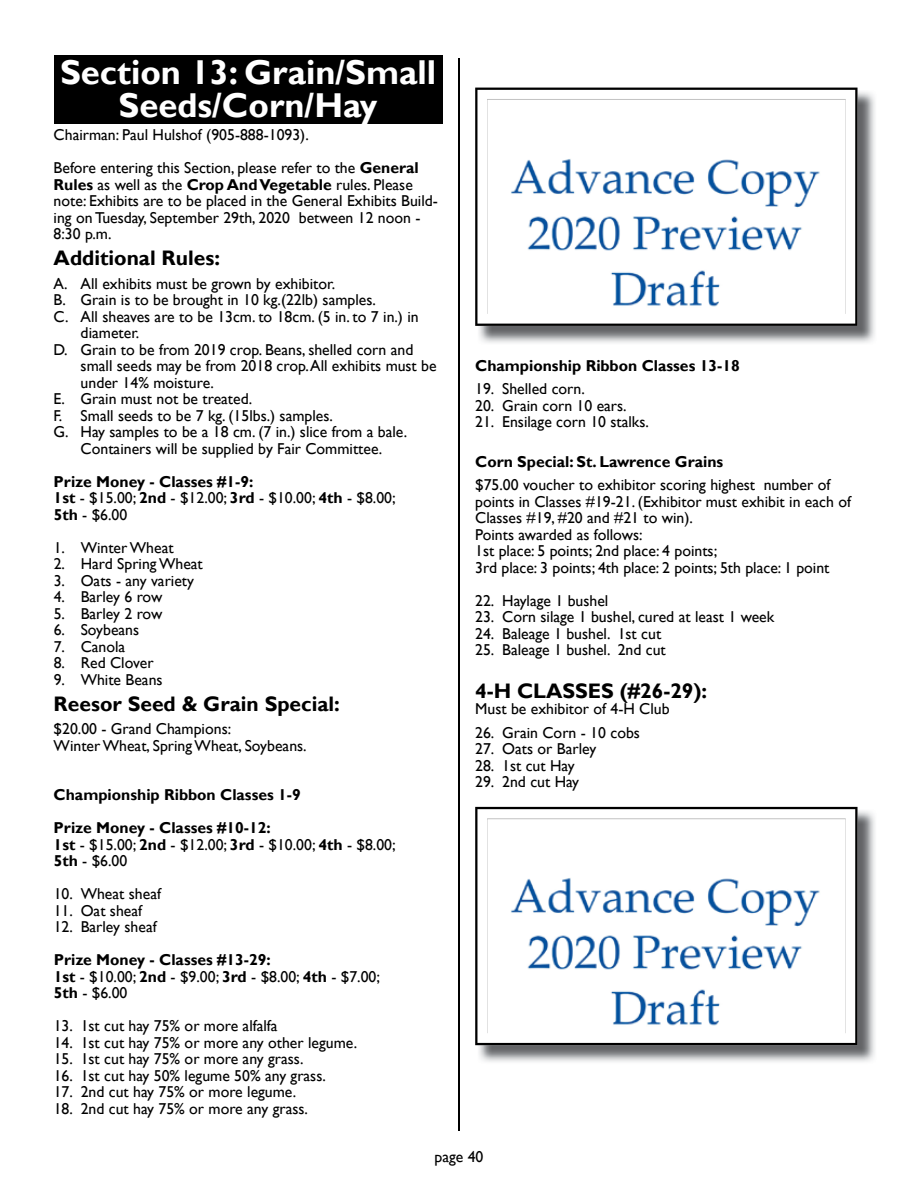
<style>
.page{position:relative;width:918px;height:1188px;background:#fff}
.page>*{position:absolute;margin:0;border:0;box-sizing:border-box;transform-origin:0 0}
.t1{font:700 34.5px/33px "Gill Sans";color:#fff;text-align:center}
.t2{font:700 21px "Gill Sans";color:#000}
.t3{font:15.75px/16.5px "Gill Sans";color:#000}
.t4{font:700 15.75px/16.5px "Gill Sans";color:#000}
.s1{font-weight:700}
.s2{font-weight:400}
</style>
<div class="page">
<hr style="left:458px;top:58px;width:2px;height:1072px;background:#000">
<div style="left:54px;top:55px;width:388px;height:69px;background:#000"></div>
<img style="left:479px;top:92px;width:396px;height:251px">
<svg style="left:475px;top:88px;width:383px;height:238px"></svg>
<svg style="left:487px;top:99px;width:359px;height:215px"></svg>
<img style="left:478px;top:811px;width:397px;height:251px">
<svg style="left:475px;top:807px;width:383px;height:238px"></svg>
<svg style="left:487px;top:819px;width:359px;height:214px"></svg>
<h1 class="t1" style="left:60px;top:57px;width:378px">Section 13: Grain/Small<br>Seeds/Corn/Hay</h1>
<p class="t3" style="left:54px;top:119px;width:367px;line-height:33px">Chairman: Paul Hulshof (905-888-1093).<br>Before entering this Section, please refer to the <span class="s1">General</span></p>
<p class="t3" style="left:54px;top:176px;width:386px"><span class="s1">Rules</span> as well as the <span class="s1">Crop And Vegetable</span> rules. Please note: Exhibits are to be placed in the General Exhibits Build&shy;ing on Tuesday, September 29th, 2020 between 12 noon - 8:30 p.m.</p>
<h2 class="t2" style="left:54px;top:246px;width:168px">Additional Rules:</h2>
<p class="t3" style="left:54px;top:275px;width:283px">A. All exhibits must be grown by exhibitor.</p>
<p class="t3" style="left:54px;top:292px;width:324px">B. Grain is to be brought in 10 kg.(22lb) samples.</p>
<p class="t3" style="left:54px;top:308px;width:367px">C. All sheaves are to be 13cm. to 18cm. (5 in. to 7 in.) in</p>
<p class="t3" style="left:81px;top:325px;width:60px">diameter.</p>
<p class="t3" style="left:54px;top:341px;width:361px">D. Grain to be from 2019 crop. Beans, shelled corn and</p>
<p class="t3" style="left:81px;top:358px;width:358px">small seeds may be from 2018 crop. All exhibits must be</p>
<p class="t3" style="left:81px;top:374px;width:135px">under 14% moisture.</p>
<p class="t3" style="left:54px;top:391px;width:200px">E. Grain must not be treated.</p>
<p class="t3" style="left:54px;top:407px;width:281px">F. Small seeds to be 7 kg. (15lbs.) samples.</p>
<p class="t3" style="left:54px;top:424px;width:355px">G. Hay samples to be a 18 cm. (7 in.) slice from a bale.</p>
<p class="t3" style="left:81px;top:440px;width:303px">Containers will be supplied by Fair Committee.</p>
<p class="t4" style="left:54px;top:474px;width:344px">Prize Money - Classes #1-9:<br>1st <span class="s2">- $15.00;</span> 2nd <span class="s2">- $12.00;</span> 3rd <span class="s2">- $10.00;</span> 4th <span class="s2">- $8.00;<br></span>5th <span class="s2">- $6.00</span></p>
<p class="t3" style="left:54px;top:539px;width:121px">1. Winter Wheat</p>
<p class="t3" style="left:54px;top:556px;width:151px">2. Hard Spring Wheat</p>
<p class="t3" style="left:54px;top:572px;width:142px">3. Oats - any variety</p>
<p class="t3" style="left:54px;top:589px;width:110px">4. Barley 6 row</p>
<p class="t3" style="left:54px;top:605px;width:110px">5. Barley 2 row</p>
<p class="t3" style="left:54px;top:622px;width:87px">6. Soybeans</p>
<p class="t3" style="left:54px;top:638px;width:73px">7. Canola</p>
<p class="t3" style="left:54px;top:655px;width:101px">8. Red Clover</p>
<p class="t3" style="left:54px;top:671px;width:110px">9. White Beans</p>
<h2 class="t2" style="left:54px;top:691px;width:288px">Reesor Seed &amp; Grain Special:</h2>
<p class="t3" style="left:54px;top:721px;width:255px">$20.00 - Grand Champions:<br>Winter Wheat, Spring Wheat, Soybeans.</p>
<p class="t4" style="left:54px;top:779px;width:249px;line-height:33px">Championship Ribbon Classes 1-9<br>Prize Money - Classes #10-12:</p>
<p class="t3" style="left:54px;top:836px;width:344px"><span class="s1">1st</span> - $15.00; <span class="s1">2nd</span> - $12.00; <span class="s1">3rd</span> - $10.00; <span class="s1">4th</span> - $8.00;<br><span class="s1">5th</span> - $6.00</p>
<p class="t3" style="left:54px;top:886px;width:109px">10. Wheat sheaf</p>
<p class="t3" style="left:54px;top:902px;width:90px">11. Oat sheaf</p>
<p class="t3" style="left:54px;top:919px;width:105px">12. Barley sheaf</p>
<p class="t4" style="left:54px;top:952px;width:328px">Prize Money - Classes #13-29:<br>1st <span class="s2">- $10.00;</span> 2nd <span class="s2">- $9.00;</span> 3rd <span class="s2">- $8.00;</span> 4th <span class="s2">- $7.00;<br></span>5th <span class="s2">- $6.00</span></p>
<p class="t3" style="left:54px;top:1018px;width:225px">13. 1st cut hay 75% or more alfalfa</p>
<p class="t3" style="left:54px;top:1034px;width:305px">14. 1st cut hay 75% or more any other legume.</p>
<p class="t3" style="left:54px;top:1051px;width:251px">15. 1st cut hay 75% or more any grass.</p>
<p class="t3" style="left:54px;top:1067px;width:274px">16. 1st cut hay 50% legume 50% any grass.</p>
<p class="t3" style="left:54px;top:1084px;width:244px">17. 2nd cut hay 75% or more legume.</p>
<p class="t3" style="left:54px;top:1100px;width:256px">18. 2nd cut hay 75% or more any grass.</p>
<p class="t4" style="left:475px;top:358px;width:266px">Championship Ribbon Classes 13-18</p>
<p class="t3" style="left:475px;top:381px;width:111px">19. Shelled corn.</p>
<p class="t3" style="left:475px;top:397px;width:153px">20. Grain corn 10 ears.</p>
<p class="t3" style="left:475px;top:414px;width:175px">21. Ensilage corn 10 stalks.</p>
<p class="t4" style="left:475px;top:454px;width:250px">Corn Special: St. Lawrence Grains</p>
<p class="t3" style="left:475px;top:477px;width:377px">$75.00 voucher to exhibitor scoring highest number of points in Classes #19-21. (Exhibitor must exhibit in each of Classes #19, #20 and #21 to win).<br>Points awarded as follows:<br>1st place: 5 points; 2nd place: 4 points;<br>3rd place: 3 points; 4th place: 2 points; 5th place: 1 point</p>
<p class="t3" style="left:475px;top:592px;width:135px">22. Haylage 1 bushel</p>
<p class="t3" style="left:475px;top:609px;width:301px">23. Corn silage 1 bushel, cured at least 1 week</p>
<p class="t3" style="left:475px;top:625px;width:188px">24. Baleage 1 bushel. 1st cut</p>
<p class="t3" style="left:475px;top:642px;width:192px">25. Baleage 1 bushel. 2nd cut</p>
<h2 class="t2" style="left:475px;top:678px;width:234px">4-H CLASSES (#26-29):</h2>
<p class="t3" style="left:475px;top:701px;width:196px">Must be exhibitor of 4-H Club</p>
<p class="t3" style="left:475px;top:724px;width:166px">26. Grain Corn - 10 cobs</p>
<p class="t3" style="left:475px;top:741px;width:123px">27. Oats or Barley</p>
<p class="t3" style="left:475px;top:757px;width:101px">28. 1st cut Hay</p>
<p class="t3" style="left:475px;top:774px;width:106px">29. 2nd cut Hay</p>
<p class="t3" style="left:435px;top:1149px;width:50px">page 40</p>
</div>
